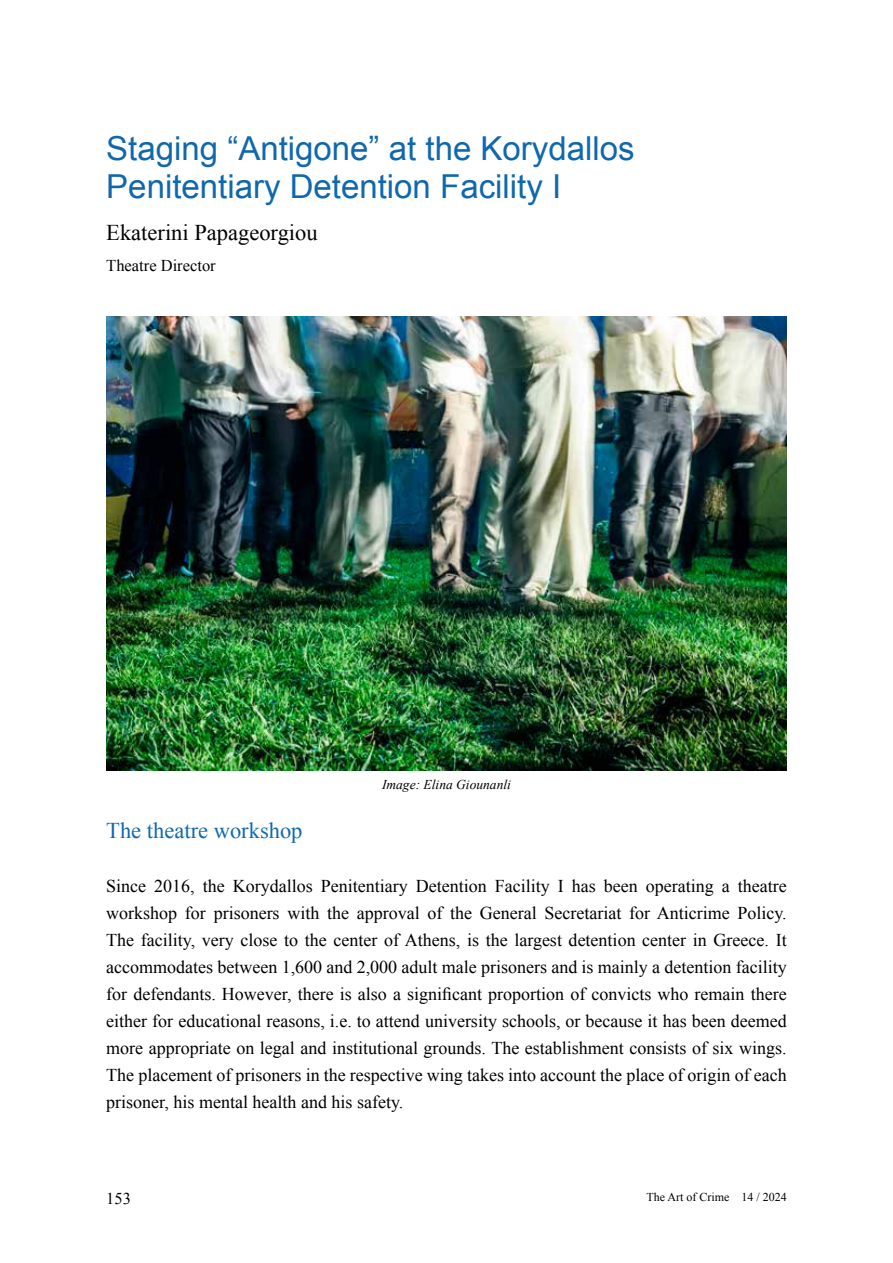
<style>
.page{position:relative;width:893px;height:1263px;background:#fff}
.page>*{position:absolute;margin:0;border:0;box-sizing:border-box;transform-origin:0 0}
.t1{font:33px/37.5px "Arial";color:#0f68ae}
.t2{font:22.5px "Times New Roman";color:#000}
.t3{font:22.5px "Times New Roman";color:#0f68ae}
.t4{font:18px/27px "Times New Roman";color:#000;text-align:justify}
.t5{font:16.5px "Times New Roman";color:#000}
.t6{font:italic 13.5px "Times New Roman";color:#000}
.t7{font:12px "Times New Roman";color:#000}
</style>
<div class="page">
<img style="left:106px;top:317px;width:681px;height:453px">
<h1 class="t1" style="left:106px;top:130px;width:530px">Staging “Antigone” at the Korydallos<br>Penitentiary Detention Facility I</h1>
<p class="t2" style="left:106px;top:217px;width:213px">Ekaterini Papageorgiou</p>
<p class="t5" style="left:106px;top:254px;width:111px">Theatre Director</p>
<p class="t6" style="left:382px;top:775px;width:130px">Image: Elina Giounanli</p>
<p class="t3" style="left:106px;top:815px;width:198px">The theatre workshop</p>
<p class="t4" style="left:106px;top:872px;width:682px">Since 2016, the Korydallos Penitentiary Detention Facility I has been operating a theatre workshop for prisoners with the approval of the General Secretariat for Anticrime Policy.<br>The facility, very close to the center of Athens, is the largest detention center in Greece. It accommodates between 1,600 and 2,000 adult male prisoners and is mainly a detention facility for defendants. However, there is also a significant proportion of convicts who remain there either for educational reasons, i.e. to attend university schools, or because it has been deemed more appropriate on legal and institutional grounds. The establishment consists of six wings.<br>The placement of prisoners in the respective wing takes into account the place of origin of each prisoner, his mental health and his safety.</p>
<p class="t5" style="left:106px;top:1188px;width:26px">153</p>
<p class="t7" style="left:646px;top:1189px;width:142px">The Art of Crime 14 / 2024</p>
</div>
